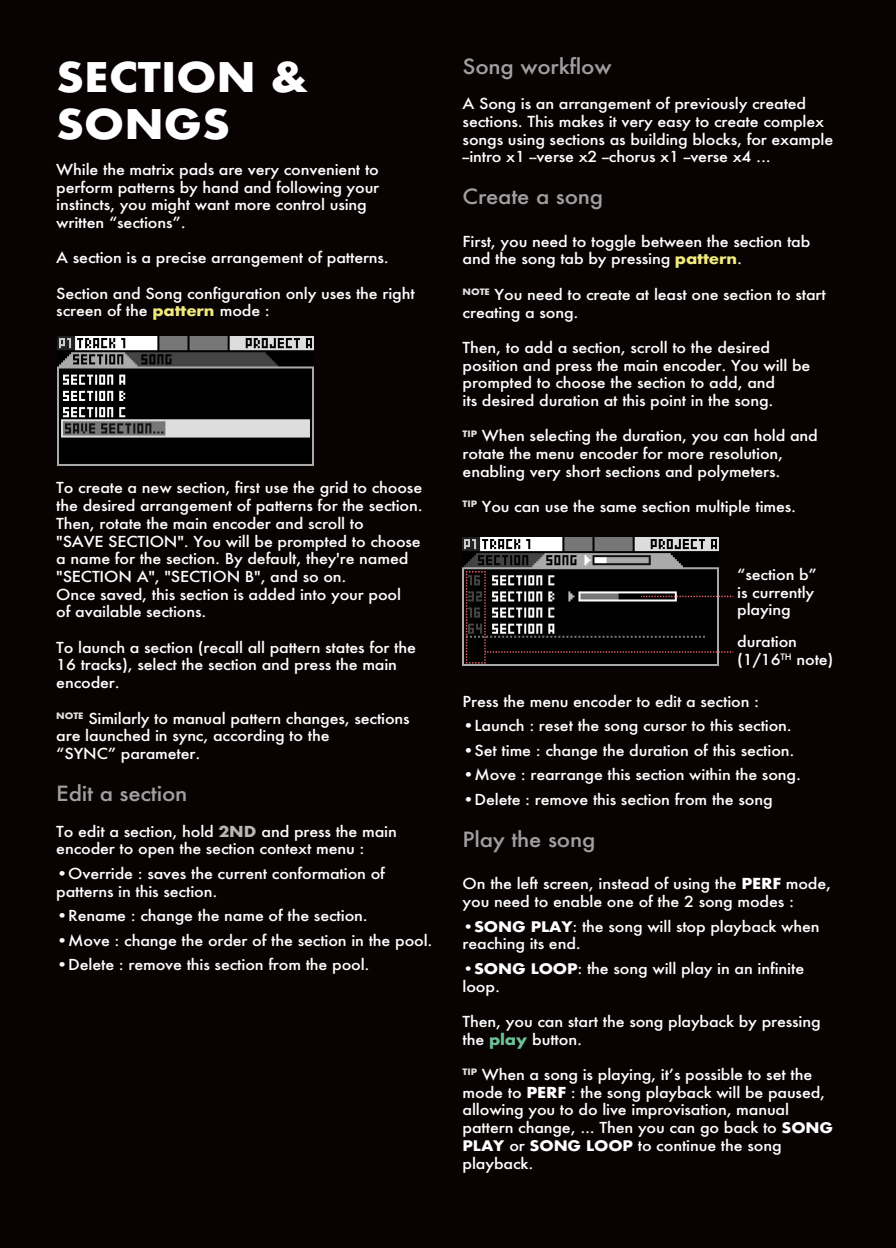
<style>
.page{position:relative;width:896px;height:1248px;background:#fff}
.page>*{position:absolute;margin:0;border:0;box-sizing:border-box;transform-origin:0 0}
.t1{font:700 39.6px/47.6px "Futura";color:#fff;scale:1.09 1}
.t2{font:500 20.4px "Futura";letter-spacing:-.01em;color:#a09f9f;scale:1.09 1}
.t3{font:500 14.8px/17.6px "Futura";letter-spacing:-.01em;color:#fff;scale:1.09 1}
.s1{font-weight:700;color:#f0e97d}
.s2{font-weight:700;color:#b7b6b0}
.s3{font-weight:700}
.s4{font-size:14.2px}
.s5{font-weight:700;font-size:14.2px}
.s6{font-weight:700;color:#6dc098}
</style>
<div class="page">
<div style="left:0;top:0;width:896px;height:1247px;background:#080302"></div>
<img style="left:462px;top:537px;width:256px;height:128px">
<img style="left:57px;top:337px;width:256px;height:128px">
<svg style="left:465px;top:570px;width:268px;height:94px"></svg>
<h1 class="t1" style="left:56px;top:53px;width:232px">SECTION &amp;<br>SONGS</h1>
<p class="t3" style="left:56px;top:160px;width:298px">While the matrix pads are very convenient to perform patterns by hand and following your instincts, you might want more control using written “sections”.</p>
<p class="t3" style="left:56px;top:249px;width:307px">A section is a precise arrangement of patterns.</p>
<p class="t3" style="left:56px;top:284px;width:330px">Section and Song configuration only uses the right screen of the <span class="s1">pattern</span> mode :</p>
<p class="t3" style="left:56px;top:479px;width:338px">To create a new section, first use the grid to choose the desired arrangement of patterns for the section.<br>Then, rotate the main encoder and scroll to<br>"SAVE SECTION". You will be prompted to choose a name for the section. By default, they're named "SECTION A", "SECTION B", and so on.<br>Once saved, this section is added into your pool<br>of available sections.</p>
<p class="t3" style="left:56px;top:638px;width:331px">To launch a section (recall all pattern states for the<br>16 tracks), select the section and press the main encoder.</p>
<p class="t3" style="left:56px;top:709px;width:326px"><sup>NOTE</sup> Similarly to manual pattern changes, sections are launched in sync, according to the<br>“SYNC” parameter.</p>
<h2 class="t2" style="left:56px;top:779px;width:122px">Edit a section</h2>
<p class="t3" style="left:56px;top:821px;width:314px">To edit a section, hold <span class="s2">2ND</span> and press the main encoder to open the section context menu :</p>
<p class="t3" style="left:56px;top:864px;width:303px">•Override : saves the current conformation of patterns in this section.</p>
<p class="t3" style="left:56px;top:906px;width:287px">•Rename : change the name of the section.</p>
<p class="t3" style="left:56px;top:930px;width:347px">•Move : change the order of the section in the pool.</p>
<p class="t3" style="left:56px;top:955px;width:289px">•Delete : remove this section from the pool.</p>
<h2 class="t2" style="left:462px;top:52px;width:138px">Song workflow</h2>
<p class="t3" style="left:462px;top:95px;width:342px">A Song is an arrangement of previously created sections. This makes it very easy to create complex songs using sections as building blocks, for example --intro x1 --verse x2 --chorus x1 --verse x4 ...</p>
<h2 class="t2" style="left:462px;top:183px;width:130px">Create a song</h2>
<p class="t3" style="left:462px;top:232px;width:321px">First, you need to toggle between the section tab and the song tab by pressing <span class="s1">pattern</span>.</p>
<p class="t3" style="left:462px;top:285px;width:335px"><sup>NOTE</sup> You need to create at least one section to start creating a song.</p>
<p class="t3" style="left:462px;top:338px;width:321px">Then, to add a section, scroll to the desired position and press the main encoder. You will be prompted to choose the section to add, and<br>its desired duration at this point in the song.</p>
<p class="t3" style="left:462px;top:427px;width:327px"><sup>TIP</sup> When selecting the duration, you can hold and rotate the menu encoder for more resolution, enabling very short sections and polymeters.</p>
<p class="t3" style="left:462px;top:497px;width:307px"><sup>TIP</sup> You can use the same section multiple times.</p>
<p class="t3" style="left:737px;top:565px;width:75px">“section b” is currently playing</p>
<p class="t3" style="left:737px;top:632px;width:90px">duration (1/16<sup>TH</sup> note)</p>
<p class="t3" style="left:462px;top:692px;width:273px">Press the menu encoder to edit a section :</p>
<p class="t3" style="left:462px;top:716px;width:303px">•Launch : reset the song cursor to this section.</p>
<p class="t3" style="left:462px;top:741px;width:306px">•Set time : change the duration of this section.</p>
<p class="t3" style="left:462px;top:765px;width:312px">•Move : rearrange this section within the song.</p>
<p class="t3" style="left:462px;top:790px;width:286px">•Delete : remove this section from the song</p>
<h2 class="t2" style="left:462px;top:825px;width:123px">Play the song</h2>
<p class="t3" style="left:462px;top:874px;width:340px">On the left screen, instead of using the <span class="s3">PERF</span> mode, you need to enable one of the 2 song modes :</p>
<p class="t3" style="left:462px;top:916px;width:329px"><span class="s4">•</span><span class="s5">SONG PLAY</span>: the song will stop playback when reaching its end.</p>
<p class="t3" style="left:462px;top:959px;width:315px"><span class="s4">•</span><span class="s5">SONG LOOP</span>: the song will play in an infinite loop.</p>
<p class="t3" style="left:462px;top:1012px;width:330px">Then, you can start the song playback by pressing the <span class="s6">play</span> button.</p>
<p class="t3" style="left:462px;top:1065px;width:341px"><sup>TIP</sup> When a song is playing, itʼs possible to set the mode to <span class="s3">PERF</span> : the song playback will be paused, allowing you to do live improvisation, manual pattern change, ... Then you can go back to <span class="s5">SONG PLAY</span> or <span class="s5">SONG LOOP</span> to continue the song playback.</p>
</div>
